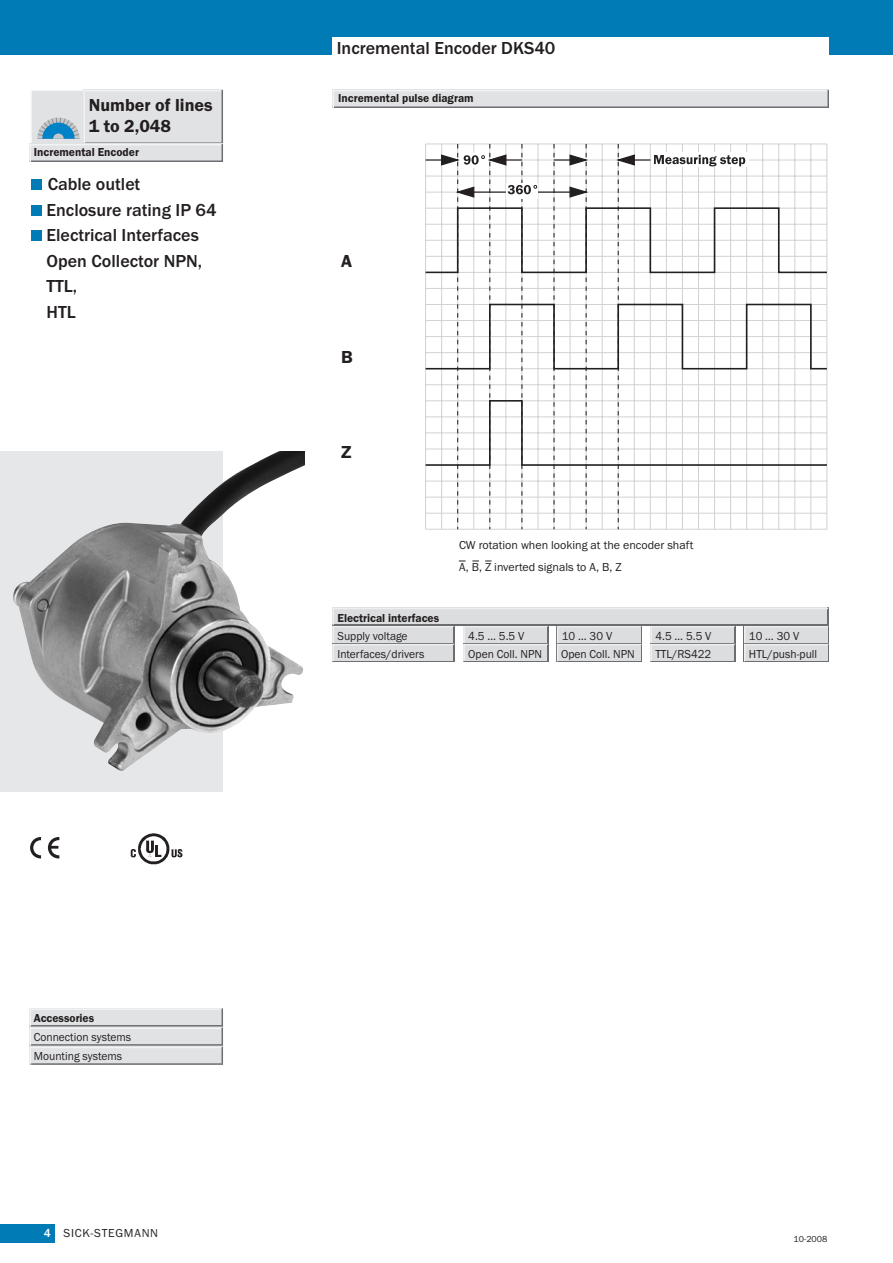
<style>
.page{position:relative;width:893px;height:1263px;background:#fff}
.page>*{position:absolute;margin:0;border:0;box-sizing:border-box;transform-origin:0 0}
.t1{font:500 18px/25.5px "SICK Franklin";color:#231f20}
.t2{font:700 18px/21px "SICK Franklin";color:#231f20}
.t3{font:12px/18px "SICK Franklin";color:#231f20;scale:.96 1}
.t4{font:700 12px "SICK Franklin";color:#231f20;scale:.96 1}
.t5{font:12px/21.8px "SICK Franklin";color:#231f20}
.t6{font:12px "SICK Franklin";letter-spacing:.06em;color:#231f20}
.t7{font:9px "SICK Franklin";color:#231f20}
.s1{font-weight:500;color:#fff}
</style>
<div class="page">
<div style="left:0;top:1px;width:893px;height:54px;background:#007bb6"></div>
<div style="left:0;top:1224px;width:55px;height:18px;background:#007bb6"></div>
<div style="left:333px;top:37px;width:496px;height:24px;background:#fff"></div>
<div style="left:0;top:451px;width:223px;height:341px;background:#e6e7e9"></div>
<div style="left:31px;top:231px;width:11px;height:10px;background:#007bb6"></div>
<div style="left:31px;top:205px;width:11px;height:11px;background:#007bb6"></div>
<div style="left:31px;top:180px;width:11px;height:10px;background:#007bb6"></div>
<div style="left:332px;top:626px;width:121px;height:16px;background:#e3e4e6"></div>
<div style="left:332px;top:644px;width:121px;height:16px;background:#e3e4e6"></div>
<svg style="left:333px;top:608px;width:496px;height:54px"></svg>
<div style="left:30px;top:1047px;width:193px;height:18px;background:#e1e2e4"></div>
<hr style="left:30px;top:1047px;width:193px;height:1px;background:#f2f3f4">
<hr style="left:30px;top:1063px;width:193px;height:2px;background:#6c6d70">
<div style="left:30px;top:1028px;width:193px;height:18px;background:#e1e2e4"></div>
<hr style="left:30px;top:1028px;width:193px;height:1px;background:#f2f3f4">
<hr style="left:30px;top:1044px;width:193px;height:2px;background:#6c6d70">
<div style="left:30px;top:1008px;width:193px;height:18px;background:#e1e2e4"></div>
<hr style="left:30px;top:1008px;width:193px;height:2px;background:#f2f3f4">
<svg style="left:222px;top:1008px;width:1px;height:57px"></svg>
<hr style="left:30px;top:1025px;width:193px;height:1px;background:#6c6d70">
<svg style="left:30px;top:1010px;width:1px;height:55px"></svg>
<div style="left:84px;top:90px;width:139px;height:54px;background:#e1e2e4"></div>
<hr style="left:84px;top:90px;width:139px;height:1px;background:#f2f3f4">
<hr style="left:84px;top:142px;width:139px;height:2px;background:#6c6d70">
<hr style="left:84px;top:90px;width:1px;height:54px;background:#f2f3f4">
<hr style="left:222px;top:90px;width:1px;height:54px;background:#6c6d70">
<div style="left:30px;top:144px;width:193px;height:18px;background:#e1e2e4"></div>
<hr style="left:30px;top:144px;width:193px;height:1px;background:#f2f3f4">
<svg style="left:222px;top:144px;width:1px;height:16px"></svg>
<hr style="left:30px;top:160px;width:193px;height:2px;background:#6c6d70">
<svg style="left:30px;top:90px;width:54px;height:72px"></svg>
<div style="left:333px;top:90px;width:496px;height:18px;background:#e1e2e4"></div>
<hr style="left:333px;top:90px;width:496px;height:1px;background:#f2f3f4">
<svg style="left:827px;top:90px;width:2px;height:16px"></svg>
<hr style="left:333px;top:106px;width:496px;height:2px;background:#6c6d70">
<svg style="left:333px;top:91px;width:1px;height:17px"></svg>
<hr style="left:426px;top:481px;width:401px;height:1px;background:#d1d2d4">
<hr style="left:426px;top:192px;width:401px;height:1px;background:#d1d2d4">
<hr style="left:426px;top:176px;width:401px;height:1px;background:#d1d2d4">
<hr style="left:426px;top:160px;width:401px;height:1px;background:#d1d2d4">
<hr style="left:426px;top:144px;width:401px;height:1px;background:#d1d2d4">
<hr style="left:827px;top:144px;width:1px;height:385px;background:#d1d2d4">
<hr style="left:811px;top:144px;width:1px;height:385px;background:#d1d2d4">
<hr style="left:794px;top:144px;width:1px;height:385px;background:#d1d2d4">
<hr style="left:778px;top:144px;width:1px;height:385px;background:#d1d2d4">
<hr style="left:762px;top:144px;width:1px;height:385px;background:#d1d2d4">
<hr style="left:746px;top:144px;width:1px;height:385px;background:#d1d2d4">
<hr style="left:425px;top:144px;width:1px;height:385px;background:#d1d2d4">
<svg style="left:425px;top:207px;width:402px;height:260px"></svg>
<div style="left:652px;top:152px;width:97px;height:15px;background:#fff"></div>
<hr style="left:426px;top:529px;width:401px;height:1px;background:#d1d2d4">
<hr style="left:426px;top:513px;width:401px;height:1px;background:#d1d2d4">
<hr style="left:426px;top:497px;width:401px;height:1px;background:#d1d2d4">
<hr style="left:426px;top:159px;width:32px;height:2px;background:#231f20">
<svg style="left:440px;top:144px;width:305px;height:385px"></svg>
<svg style="left:48px;top:837px;width:11px;height:21px"></svg>
<svg style="left:30px;top:837px;width:11px;height:21px"></svg>
<img style="left:131px;top:833px;width:52px;height:32px">
<img style="left:13px;top:451px;width:292px;height:320px">
<h1 class="t2" style="left:89px;top:96px;width:125px">Number of lines<br>1 to 2,048</h1>
<p class="t4" style="left:34px;top:148px;width:111px">Incremental Encoder</p>
<h1 class="t1" style="left:47px;top:173px;width:172px">Cable outlet<br>Enclosure rating IP 64<br>Electrical Interfaces<br>Open Collector NPN,<br>TTL,<br>HTL</h1>
<h1 class="t1" style="left:337px;top:36px;width:220px">Incremental Encoder DKS40</h1>
<p class="t4" style="left:338px;top:94px;width:143px">Incremental pulse diagram</p>
<h1 class="t2" style="left:341px;top:252px;width:12px">A</h1>
<h1 class="t2" style="left:341px;top:348px;width:13px">B</h1>
<h1 class="t2" style="left:341px;top:443px;width:12px">Z</h1>
<p class="t4" style="left:337px;top:614px;width:107px">Electrical interfaces</p>
<p class="t3" style="left:337px;top:646px;width:92px">Interfaces/drivers</p>
<p class="t3" style="left:337px;top:628px;width:75px">Supply voltage</p>
<p class="t5" style="left:459px;top:536px;width:236px">CW rotation when looking at the encoder shaft<br>A, B, Z inverted signals to A, B, Z</p>
<p class="t3" style="left:468px;top:628px;width:78px">4.5 … 5.5 V<br>Open Coll. NPN</p>
<p class="t3" style="left:561px;top:628px;width:78px">10 … 30 V<br>Open Coll. NPN</p>
<p class="t3" style="left:655px;top:628px;width:60px">4.5 … 5.5 V<br>TTL/RS422</p>
<p class="t3" style="left:749px;top:628px;width:73px">10 … 30 V<br>HTL/push-pull</p>
<p class="t4" style="left:34px;top:1014px;width:64px">Accessories</p>
<p class="t3" style="left:34px;top:1028px;width:103px;line-height:18.8px">Connection systems<br>Mounting systems</p>
<p class="t6" style="left:44px;top:1228px;width:116px"><span class="s1">4</span> SICK-STEGMANN</p>
<p class="t7" style="left:794px;top:1236px;width:35px">10-2008</p>
</div>
